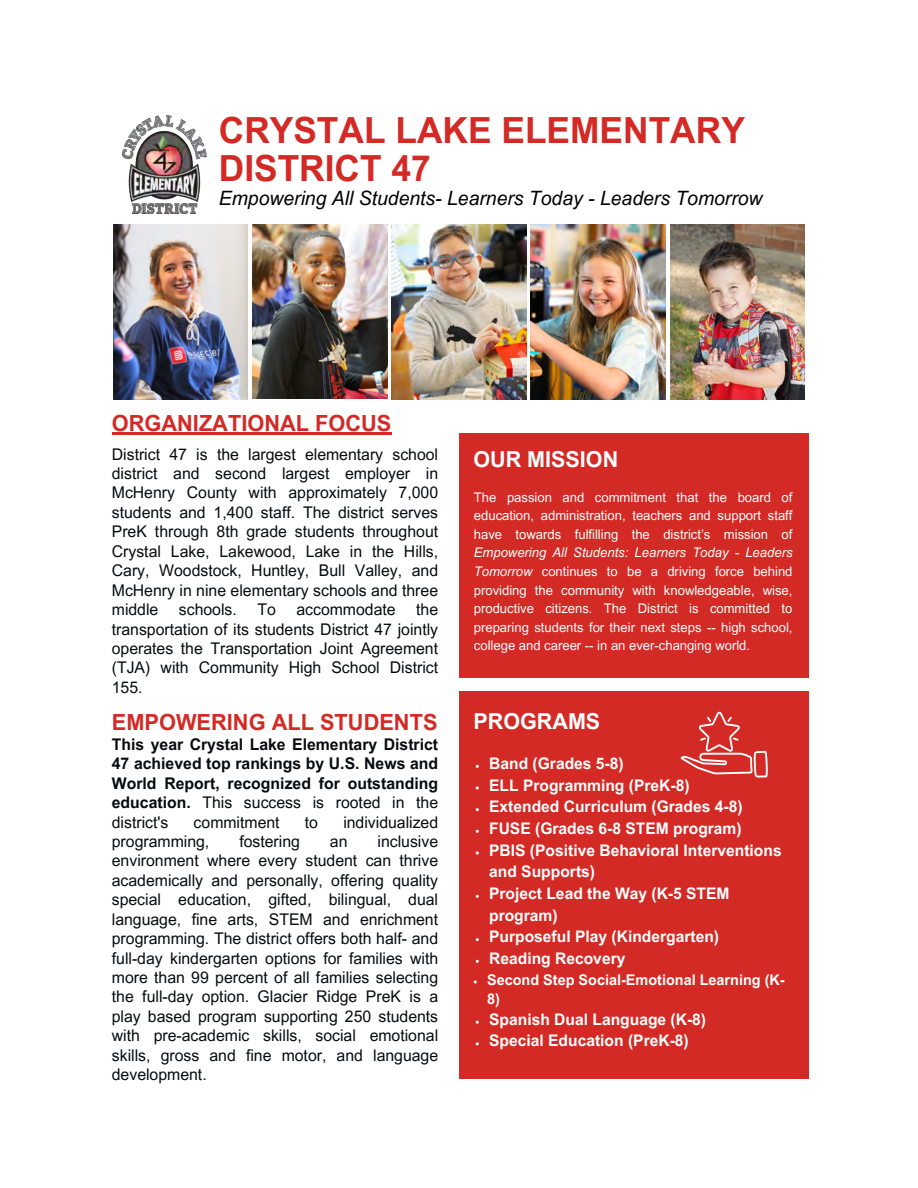
<style>
.page{position:relative;width:918px;height:1188px;background:#fff}
.page>*{position:absolute;margin:0;border:0;box-sizing:border-box;transform-origin:0 0}
.t1{font:700 36px/37.8px "Arial MT Pro";color:#d32a26}
.t2{font:700 22.2px "Arial MT Pro";color:#d32a26}
.t3{font:700 21.9px "Arial MT Pro";color:#fff}
.t4{font:italic 19.8px "Arial MT Pro";color:#000}
.t5{font:16.05px/19.5px "Arial MT Pro";color:#070a0e;text-align:justify}
.t6{font:700 16.05px/19.5px "Arial MT Pro";color:#070a0e;text-align:justify}
.t7{font:700 15.9px/21.6px "Arial MT Pro";color:#fff}
.t8{font:700 14.7px/19.6px "Arial MT Pro";color:#fff}
.t9{font:13.35px/18.6px "Arial MT Pro";color:#fff;text-align:justify}
.s1{font-style:italic}
.s2{font-weight:400}
</style>
<div class="page">
<div style="left:459px;top:433px;width:350px;height:245px;background:#d32a26"></div>
<img style="left:113px;top:224px;width:135px;height:175px">
<img style="left:252px;top:224px;width:136px;height:175px">
<img style="left:392px;top:224px;width:134px;height:175px">
<img style="left:531px;top:224px;width:134px;height:175px">
<img style="left:670px;top:224px;width:135px;height:175px">
<div style="left:459px;top:691px;width:350px;height:388px;background:#d32a26"></div>
<img style="left:122px;top:115px;width:85px;height:98px">
<svg style="left:680px;top:712px;width:88px;height:66px"></svg>
<hr style="left:112px;top:433px;width:279px;height:2px;background:#d32a26">
<svg style="left:476px;top:786px;width:3px;height:4px"></svg>
<svg style="left:476px;top:851px;width:3px;height:4px"></svg>
<p class="t1" style="left:219px;top:112px;width:528px">CRYSTAL LAKE ELEMENTARY<br>DISTRICT 47</p>
<p class="t4" style="left:219px;top:186px;width:545px">Empowering All Students- Learners Today - Leaders Tomorrow</p>
<p class="t2" style="left:112px;top:410px;width:281px">ORGANIZATIONAL FOCUS</p>
<p class="t5" style="left:112px;top:445px;width:328px">District 47 is the largest elementary school district and second largest employer in McHenry County with approximately 7,000 students and 1,400 staff. The district serves PreK through 8th grade students throughout Crystal Lake, Lakewood, Lake in the Hills, Cary, Woodstock, Huntley, Bull Valley, and McHenry in nine elementary schools and three middle</p>
<p class="t5" style="left:112px;top:601px;width:328px;text-indent:304px">the transportation of its students District 47 jointly operates the Transportation Joint Agreement (TJA) with Community High School District 155.</p>
<p class="t5" style="left:179px;top:600px;width:59px">schools.</p>
<p class="t5" style="left:257px;top:600px;width:20px">To</p>
<p class="t5" style="left:296px;top:600px;width:101px">accommodate</p>
<p class="t3" style="left:473px;top:447px;width:146px">OUR MISSION</p>
<p class="t9" style="left:474px;top:488px;width:320px">The passion and commitment that the board of education, administration, teachers and support staff have towards fulfilling the district’s mission of <span class="s1">Empowering All Students: Learners Today - Leaders Tomorrow</span> continues to be a driving force behind providing the community with knowledgeable, wise, productive citizens. The District is committed to preparing students for their next steps -- high school, college and career -- in an ever-changing world.</p>
<p class="t2" style="left:112px;top:709px;width:327px">EMPOWERING ALL STUDENTS</p>
<p class="t3" style="left:473px;top:709px;width:128px">PROGRAMS</p>
<p class="t6" style="left:112px;top:735px;width:328px">This year Crystal Lake Elementary District 47 achieved top rankings by U.S. News and World Report, recognized for outstanding education. <span class="s2">This success is rooted in the district's</span></p>
<p class="t5" style="left:194px;top:813px;width:88px">commitment</p>
<p class="t5" style="left:305px;top:813px;width:15px">to</p>
<p class="t5" style="left:343px;top:813px;width:96px">individualized</p>
<p class="t5" style="left:112px;top:832px;width:99px">programming,</p>
<p class="t5" style="left:239px;top:832px;width:62px">fostering</p>
<p class="t5" style="left:330px;top:832px;width:19px">an</p>
<p class="t5" style="left:112px;top:832px;width:328px;text-indent:266px">inclusive environment where every student can thrive academically and personally, offering quality special education, gifted, bilingual, dual language, fine arts, STEM and enrichment programming. The district offers both half- and full-day kindergarten options for families with more than 99 percent of all families selecting the full-day option. Glacier Ridge PreK is a play based program supporting 250 students with pre-academic skills, social emotional skills, gross and fine motor, and language development.</p>
<p class="t7" style="left:489px;top:753px;width:294px">Band (Grades 5-8)<br>ELL Programming (PreK-8)<br>Extended Curriculum (Grades 4-8)<br>FUSE (Grades 6-8 STEM program)<br>PBIS (Positive Behavioral Interventions and Supports)<br>Project Lead the Way (K-5 STEM program)<br>Purposeful Play (Kindergarten)<br>Reading Recovery</p>
<p class="t8" style="left:487px;top:970px;width:299px">Second Step Social-Emotional Learning (K-<br>8)</p>
<p class="t7" style="left:489px;top:1009px;width:219px">Spanish Dual Language (K-8)<br>Special Education (PreK-8)</p>
</div>
